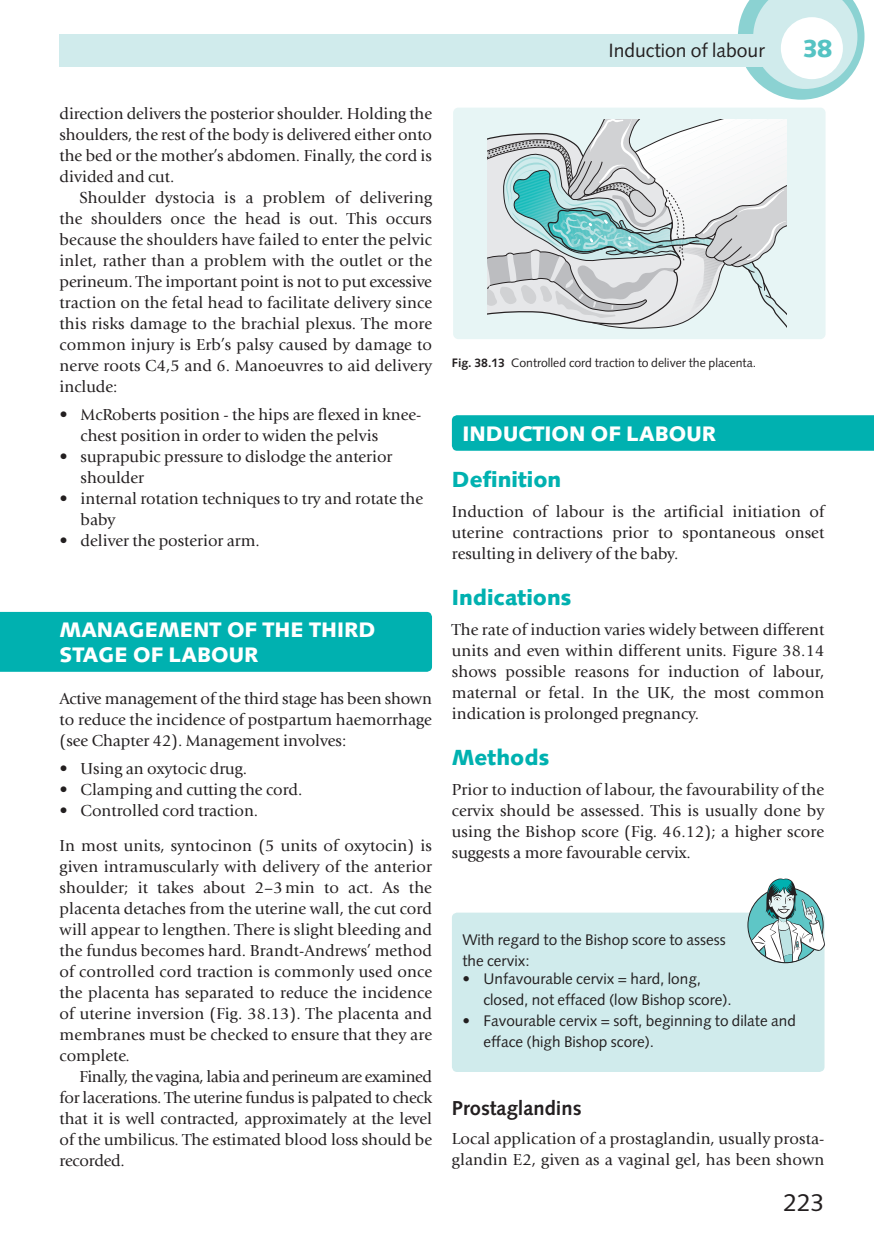
<style>
.page{position:relative;width:874px;height:1260px;background:#fff}
.page>*{position:absolute;margin:0;border:0;box-sizing:border-box;transform-origin:0 0}
.t1{font:24.5px "Syntax";color:#231f20}
.t2{font:900 24.5px "Syntax";color:#55c3c3}
.t3{font:900 21.88px "Syntax";color:#00b1b0}
.t4{font:900 21px/24.5px "Syntax";color:#fff}
.t5{font:700 20.12px "Syntax";color:#231f20}
.t6{font:19.25px "Syntax";color:#231f20}
.t7{font:16.62px/21px "Giovanni";color:#231f20;text-align:justify}
.t8{font:16.62px/21px "Syntax";color:#231f20;text-align:justify}
.t9{font:15.4px/21px "Syntax";color:#231f20}
.t10{font:12.25px "Syntax";color:#231f20}
.s1{font-weight:700}
</style>
<div class="page">
<svg style="left:737px;top:0;width:127px;height:100px"></svg>
<div style="left:780px;top:17px;width:62px;height:62px;background:#fff;border-radius:50%"></div>
<div style="left:451px;top:415px;width:422px;height:36px;background:#00b1b0"></div>
<div style="left:0;top:612px;width:432px;height:60px;background:#00b1b0"></div>
<div style="left:453px;top:108px;width:372px;height:231px;background:#e7f5f5;border-radius:5px"></div>
<svg style="left:487px;top:119px;width:300px;height:210px"></svg>
<div style="left:451px;top:913px;width:373px;height:159px;background:#d0ebec;border-radius:5px"></div>
<svg style="left:747px;top:879px;width:77px;height:84px"></svg>
<div style="left:60px;top:35px;width:709px;height:32px;background:#d0ebec"></div>
<p class="t6" style="left:608px;top:43px;width:158px">Induction of labour</p>
<h1 class="t2" style="left:802px;top:39px;width:31px">38</h1>
<p class="t7" style="left:60px;top:104px;width:374px">direction delivers the posterior shoulder. Holding the shoulders, the rest of the body is delivered either onto the bed or the mother’s abdomen. Finally, the cord is divided and cut.</p>
<p class="t7" style="left:60px;top:188px;width:374px;text-indent:20px">Shoulder dystocia is a problem of delivering the shoulders once the head is out. This occurs because the shoulders have failed to enter the pelvic inlet, rather than a problem with the outlet or the perineum. The important point is not to put excessive traction on the fetal head to facilitate delivery since this risks damage to the brachial plexus. The more common injury is Erb’s palsy caused by damage to nerve roots C4,5 and 6. Manoeuvres to aid delivery include:</p>
<p class="t7" style="left:81px;top:406px;width:344px;text-align:left">McRoberts position - the hips are flexed in knee&shy;chest position in order to widen the pelvis suprapubic pressure to dislodge the anterior shoulder<br>internal rotation techniques to try and rotate the baby<br>deliver the posterior arm.</p>
<p class="t8" style="left:60px;top:406px;width:10px">•</p>
<p class="t8" style="left:60px;top:448px;width:10px">•</p>
<p class="t8" style="left:60px;top:490px;width:10px">•</p>
<p class="t8" style="left:60px;top:532px;width:10px">•</p>
<p class="t4" style="left:60px;top:620px;width:317px">MANAGEMENT OF THE THIRD<br>STAGE OF LABOUR</p>
<p class="t7" style="left:60px;top:689px;width:374px">Active management of the third stage has been shown to reduce the incidence of postpartum haemorrhage (see Chapter 42 ). Management involves:</p>
<p class="t7" style="left:81px;top:759px;width:223px;text-align:left">Using an oxytocic drug.<br>Clamping and cutting the cord.<br>Controlled cord traction.</p>
<p class="t7" style="left:60px;top:836px;width:374px">In most units, syntocinon (5 units of oxytocin ) is given intramuscularly with delivery of the anterior shoulder; it takes about 2–3min to act. As the placenta detaches from the uterine wall, the cut cord will appear to lengthen. There is slight bleeding and the fundus becomes hard. Brandt-Andrews’ method of controlled cord traction is commonly used once the placenta has separated to reduce the incidence of uterine inversion ( Fig. 38.13 ). The placenta and membranes must be checked to ensure that they are complete.</p>
<p class="t7" style="left:60px;top:1067px;width:374px;text-indent:20px">Finally, the vagina, labia and perineum are examined for lacerations. The uterine fundus is palpated to check that it is well contracted, approximately at the level of the umbilicus. The estimated blood loss should be recorded.</p>
<p class="t8" style="left:60px;top:759px;width:10px">• • •</p>
<p class="t10" style="left:451px;top:358px;width:306px"><span class="s1">Fig. 38.13</span> Controlled cord traction to deliver the placenta.</p>
<p class="t4" style="left:462px;top:423px;width:255px">INDUCTION OF LABOUR</p>
<h2 class="t3" style="left:451px;top:471px;width:111px">Definition</h2>
<p class="t7" style="left:451px;top:502px;width:374px">Induction of labour is the artificial initiation of uterine contractions prior to spontaneous onset resulting in delivery of the baby.</p>
<h2 class="t3" style="left:451px;top:589px;width:121px">Indications</h2>
<p class="t7" style="left:451px;top:620px;width:374px">The rate of induction varies widely between different units and even within different units. Figure 38.14 shows possible reasons for induction of labour, maternal or fetal. In the UK, the most common indication is prolonged pregnancy.</p>
<h2 class="t3" style="left:451px;top:749px;width:99px">Methods</h2>
<p class="t7" style="left:451px;top:781px;width:374px">Prior to induction of labour, the favourability of the cervix should be assessed. This is usually done by using the Bishop score ( Fig. 46.12 ); a higher score suggests a more favourable cervix.</p>
<p class="t9" style="left:462px;top:931px;width:265px">With regard to the Bishop score to assess the cervix:</p>
<p class="t9" style="left:483px;top:970px;width:314px">Unfavourable cervix = hard, long,<br>closed, not effaced (low Bishop score).<br>Favourable cervix = soft, beginning to dilate and efface (high Bishop score).</p>
<p class="t9" style="left:462px;top:970px;width:9px">•</p>
<p class="t9" style="left:462px;top:1012px;width:9px">•</p>
<p class="t5" style="left:451px;top:1100px;width:131px">Prostaglandins</p>
<p class="t7" style="left:451px;top:1130px;width:374px">Local application of a prostaglandin, usually prosta&shy;glandin E2, given as a vaginal gel, has been shown</p>
<h1 class="t1" style="left:783px;top:1192px;width:42px">223</h1>
</div>
